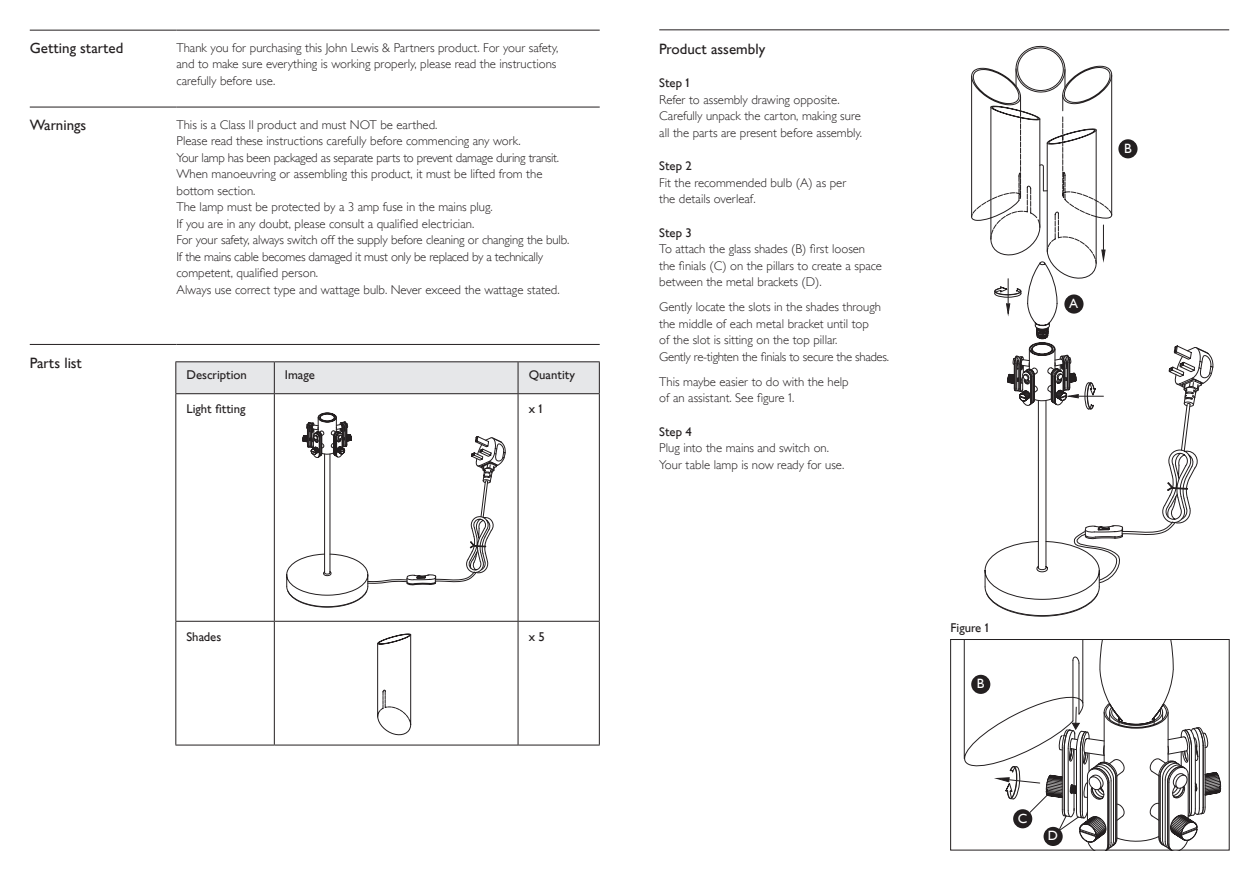
<style>
.page{position:relative;width:1259px;height:893px;background:#fff}
.page>*{position:absolute;margin:0;border:0;box-sizing:border-box;transform-origin:0 0}
.Section_title{font:15px "Gill Sansfor JL";color:#231f20}
.Subheading{font:15px "Gill Sansfor JL";color:#231f20}
.t1{font:13.5px "Gill Sansfor JL";color:#fff}
.Body_copy{font:300 12.75px/16.5px "Gill Sansfor JL";color:#231f20}
.Body_copy-2{font:300 12.75px/16.5px "Gill Sansfor JL";letter-spacing:-.02em;color:#231f20}
.Body_copy-3{font:12.75px "Gill Sansfor JL";color:#231f20}
.s1{font-weight:400}
</style>
<div class="page">
<hr style="left:30px;top:30px;width:146px;height:1px;background:#231f20">
<hr style="left:176px;top:30px;width:424px;height:1px;background:#231f20">
<hr style="left:30px;top:107px;width:146px;height:1px;background:#231f20">
<hr style="left:176px;top:107px;width:424px;height:1px;background:#231f20">
<hr style="left:30px;top:344px;width:146px;height:1px;background:#231f20">
<hr style="left:176px;top:344px;width:424px;height:1px;background:#231f20">
<hr style="left:659px;top:29px;width:570px;height:1px;background:#231f20">
<div style="left:176px;top:362px;width:423px;height:31px;background:#e6e7e9"></div>
<hr style="left:175px;top:394px;width:1px;height:227px;background:#231f20">
<hr style="left:274px;top:394px;width:1px;height:227px;background:#231f20">
<hr style="left:518px;top:394px;width:1px;height:227px;background:#231f20">
<hr style="left:599px;top:394px;width:1px;height:227px;background:#231f20">
<hr style="left:175px;top:622px;width:1px;height:123px;background:#231f20">
<hr style="left:274px;top:622px;width:1px;height:123px;background:#231f20">
<hr style="left:518px;top:622px;width:1px;height:123px;background:#231f20">
<hr style="left:599px;top:622px;width:1px;height:123px;background:#231f20">
<hr style="left:175px;top:361px;width:99px;height:1px;background:#231f20">
<hr style="left:175px;top:362px;width:1px;height:31px;background:#231f20">
<hr style="left:274px;top:361px;width:244px;height:1px;background:#231f20">
<hr style="left:274px;top:362px;width:1px;height:31px;background:#231f20">
<hr style="left:518px;top:361px;width:82px;height:1px;background:#231f20">
<hr style="left:518px;top:362px;width:1px;height:31px;background:#231f20">
<hr style="left:599px;top:362px;width:1px;height:31px;background:#231f20">
<hr style="left:175px;top:393px;width:99px;height:1px;background:#231f20">
<hr style="left:274px;top:393px;width:244px;height:1px;background:#231f20">
<hr style="left:518px;top:393px;width:82px;height:1px;background:#231f20">
<hr style="left:175px;top:621px;width:99px;height:1px;background:#231f20">
<hr style="left:274px;top:621px;width:244px;height:1px;background:#231f20">
<hr style="left:518px;top:621px;width:82px;height:1px;background:#231f20">
<hr style="left:175px;top:745px;width:99px;height:1px;background:#231f20">
<hr style="left:274px;top:745px;width:244px;height:1px;background:#231f20">
<hr style="left:518px;top:745px;width:82px;height:1px;background:#231f20">
<svg style="left:286px;top:412px;width:220px;height:196px"></svg>
<svg style="left:377px;top:634px;width:34px;height:102px"></svg>
<svg style="left:971px;top:45px;width:242px;height:571px"></svg>
<div style="left:1118px;top:139px;width:19px;height:19px;background:#231f20;border-radius:50%"></div>
<div style="left:1064px;top:294px;width:19px;height:20px;background:#231f20;border-radius:50%"></div>
<svg style="left:960px;top:639px;width:262px;height:211px"></svg>
<p class="Section_title" style="left:30px;top:40px;width:95px">Getting started</p>
<p class="Body_copy" style="left:176px;top:39px;width:383px">Thank you for purchasing this John Lewis &amp; Partners product. For your safety, and to make sure everything is working properly, please read the instructions carefully before use.</p>
<p class="Subheading" style="left:30px;top:117px;width:58px">Warnings</p>
<p class="Body_copy" style="left:176px;top:116px;width:262px">This is a Class ll product and must NOT be earthed.</p>
<p class="Body_copy" style="left:176px;top:133px;width:346px">Please read these instructions carefully before commencing any work.</p>
<p class="Body_copy-2" style="left:176px;top:149px;width:384px">Your lamp has been packaged as separate parts to prevent damage during transit.</p>
<p class="Body_copy" style="left:176px;top:166px;width:367px">When manoeuvring or assembling this product, it must be lifted from the bottom section.</p>
<p class="Body_copy" style="left:176px;top:199px;width:318px">The lamp must be protected by a 3 amp fuse in the mains plug.</p>
<p class="Body_copy" style="left:176px;top:215px;width:299px">If you are in any doubt, please consult a qualified electrician.</p>
<p class="Body_copy" style="left:176px;top:232px;width:394px">For your safety, always switch off the supply before cleaning or changing the bulb.</p>
<p class="Body_copy-2" style="left:176px;top:248px;width:368px">If the mains cable becomes damaged it must only be replaced by a technically competent, qualified person.</p>
<p class="Body_copy" style="left:176px;top:281px;width:385px">Always use correct type and wattage bulb. Never exceed the wattage stated.</p>
<p class="Section_title" style="left:30px;top:354px;width:54px">Parts list</p>
<p class="Body_copy-3" style="left:186px;top:368px;width:62px">Description</p>
<p class="Body_copy-3" style="left:285px;top:368px;width:32px">Image</p>
<p class="Body_copy-3" style="left:529px;top:368px;width:48px">Quantity</p>
<p class="Body_copy-3" style="left:186px;top:402px;width:61px">Light fitting</p>
<p class="Body_copy-3" style="left:529px;top:402px;width:17px">x 1</p>
<p class="Body_copy-3" style="left:186px;top:629px;width:36px">Shades</p>
<p class="Body_copy-3" style="left:529px;top:629px;width:18px">x 5</p>
<p class="Section_title" style="left:659px;top:40px;width:107px">Product assembly</p>
<p class="Body_copy" style="left:659px;top:75px;width:204px"><span class="s1">Step 1<br></span>Refer to assembly drawing opposite.<br>Carefully unpack the carton, making sure all the parts are present before assembly.</p>
<p class="Body_copy" style="left:659px;top:158px;width:189px"><span class="s1">Step 2<br></span>Fit the recommended bulb (A) as per the details overleaf.</p>
<p class="Body_copy" style="left:659px;top:224px;width:224px"><span class="s1">Step 3<br></span>To attach the glass shades (B) first loosen the finials (C) on the pillars to create a space between the metal brackets (D).</p>
<p class="Body_copy" style="left:659px;top:299px;width:231px">Gently locate the slots in the shades through the middle of each metal bracket until top<br>of the slot is sitting on the top pillar.<br>Gently re-tighten the finials to secure the shades.</p>
<p class="Body_copy" style="left:659px;top:373px;width:191px">This maybe easier to do with the help of an assistant. See figure 1.</p>
<p class="Body_copy" style="left:659px;top:423px;width:187px"><span class="s1">Step 4<br></span>Plug into the mains and switch on.<br>Your table lamp is now ready for use.</p>
<p class="t1" style="left:1124px;top:140px;width:9px">B</p>
<p class="t1" style="left:1069px;top:296px;width:11px">A</p>
<p class="Body_copy-3" style="left:950px;top:620px;width:41px">Figure 1</p>
<p class="t1" style="left:977px;top:676px;width:9px">B</p>
<p class="t1" style="left:1017px;top:810px;width:11px">C</p>
<p class="t1" style="left:1048px;top:828px;width:12px">D</p>
</div>
